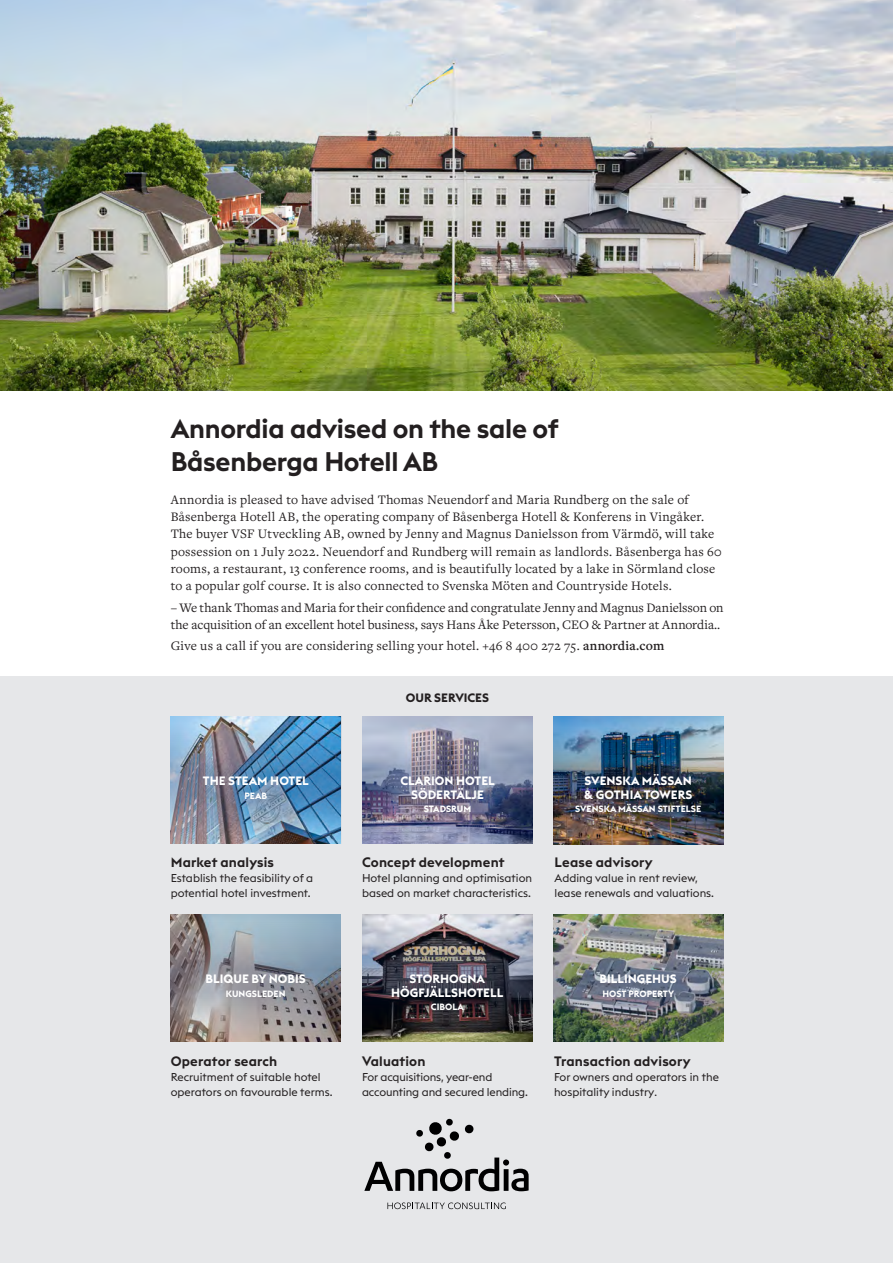
<style>
.page{position:relative;width:893px;height:1263px;background:#fff}
.page>*{position:absolute;margin:0;border:0;box-sizing:border-box;transform-origin:0 0}
.t1{font:600 26.55px/33px "Euclid Triangle";letter-spacing:-.01em;color:#231f20}
.t2{font:13.5px/17.2px "Freight Text Pro";letter-spacing:.015em;color:#231f20}
.t3{font:13.5px/17.2px "Freight Text Pro";letter-spacing:-.005em;color:#231f20}
.t4{font:600 13.5px "Euclid Triangle";letter-spacing:.01em;color:#231f20}
.t5{font:700 12px/13.5px "Euclid Triangle";color:#fff;text-align:center}
.t6{font:700 12px "Euclid Triangle";color:#231f20}
.t7{font:11.25px/15px "Euclid Triangle";color:#231f20}
.t8{font:700 9px "Euclid Triangle";color:#fff}
.s1{font-weight:600}
.s2{font-size:10.5px}
</style>
<div class="page">
<div style="left:0;top:676px;width:893px;height:587px;background:#e6e7e9"></div>
<img style="left:553px;top:716px;width:170px;height:12px">
<img style="left:171px;top:914px;width:170px;height:8px">
<img style="left:362px;top:914px;width:170px;height:128px">
<svg style="left:171px;top:922px;width:170px;height:120px;background:#919298"></svg>
<img style="left:553px;top:728px;width:170px;height:116px">
<img style="left:362px;top:716px;width:170px;height:128px">
<img style="left:362px;top:739px;width:170px;height:104px">
<img style="left:171px;top:716px;width:170px;height:8px">
<img style="left:171px;top:724px;width:170px;height:120px">
<svg style="left:364px;top:1119px;width:165px;height:72px"></svg>
<svg style="left:387px;top:1202px;width:119px;height:7px"></svg>
<img style="left:553px;top:914px;width:170px;height:24px">
<img style="left:553px;top:938px;width:170px;height:104px">
<svg style="left:406px;top:966px;width:24px;height:12px"></svg>
<svg style="left:460px;top:965px;width:25px;height:13px"></svg>
<img style="left:0;top:0;width:893px;height:390px">
<h1 class="t1" style="left:171px;top:412px;width:389px">Annordia advised on the sale of<br>Båsenberga Hotell AB</h1>
<p class="t2" style="left:171px;top:490px;width:553px">Annordia is pleased to have advised Thomas Neuendorf and Maria Rundberg on the sale of Båsenberga Hotell AB, the operating company of Båsenberga Hotell &amp; Konferens in Vingåker.<br>The buyer VSF Utveckling AB, owned by Jenny and Magnus Danielsson from Värmdö, will take possession on 1 July 2022. Neuendorf and Rundberg will remain as landlords. Båsenberga has 60 rooms, a restaurant, 13 conference rooms, and is beautifully located by a lake in Sörmland close to a popular golf course. It is also connected to Svenska Möten and Countryside Hotels.</p>
<p class="t3" style="left:171px;top:598px;width:554px">– We thank Thomas and Maria for their confidence and congratulate Jenny and Magnus Danielsson on the acquisition of an excellent hotel business, says Hans Åke Petersson, CEO &amp; Partner at Annordia..</p>
<p class="t2" style="left:171px;top:637px;width:495px">Give us a call if you are considering selling your hotel. +46 8 400 272 75. <span class="s1">annordia.com</span></p>
<p class="t5" style="left:203px;top:775px;width:108px">THE STEAM HOTEL</p>
<p class="t8" style="left:244px;top:790px;width:24px">PEAB</p>
<p class="t4" style="left:171px;top:854px;width:105px">Market analysis</p>
<p class="t7" style="left:171px;top:871px;width:144px">Establish the feasibility of a potential hotel investment.</p>
<p class="t6" style="left:406px;top:690px;width:85px">OUR SERVICES</p>
<p class="t5" style="left:400px;top:775px;width:96px">CLARION HOTEL<br>SÖDERTÄLJE</p>
<p class="t8" style="left:424px;top:803px;width:49px">STADSRUM</p>
<p class="t4" style="left:362px;top:854px;width:144px">Concept development</p>
<p class="t7" style="left:362px;top:871px;width:172px">Hotel planning and optimisation based on market characteristics.</p>
<p class="t5" style="left:584px;top:775px;width:110px;text-align:left">SVENSKA MÄSSAN &amp; GOTHIA TOWERS</p>
<p class="t8" style="left:575px;top:803px;width:127px">SVENSKA MÄSSAN STIFTELSE</p>
<p class="t4" style="left:555px;top:854px;width:100px">Lease advisory</p>
<p class="t7" style="left:555px;top:871px;width:161px">Adding value in rent review, lease renewals and valuations.</p>
<p class="t5" style="left:206px;top:972px;width:102px">BLIQUE BY NOBIS</p>
<p class="t8" style="left:226px;top:988px;width:61px">KUNGSLEDEN</p>
<p class="t4" style="left:171px;top:1052px;width:108px">Operator search</p>
<p class="t7" style="left:171px;top:1069px;width:163px">Recruitment of suitable hotel operators on favourable terms.</p>
<p class="t5" style="left:391px;top:972px;width:114px">STORHOGNA<br>HÖGFJÄLLSHOTELL</p>
<p class="t8" style="left:431px;top:1001px;width:34px">CIBOLA</p>
<p class="t4" style="left:362px;top:1052px;width:65px">Valuation</p>
<p class="t7" style="left:362px;top:1069px;width:168px">For acquisitions, year-end accounting and secured lending.</p>
<p class="t5" style="left:599px;top:972px;width:79px">BILLINGEHUS</p>
<p class="t8" style="left:602px;top:988px;width:73px">HOST PROPERTY</p>
<p class="t4" style="left:554px;top:1052px;width:138px">Transaction advisory</p>
<p class="t7" style="left:554px;top:1069px;width:166px">For owners and operators in the hospitality industry<span class="s2">.</span></p>
</div>
